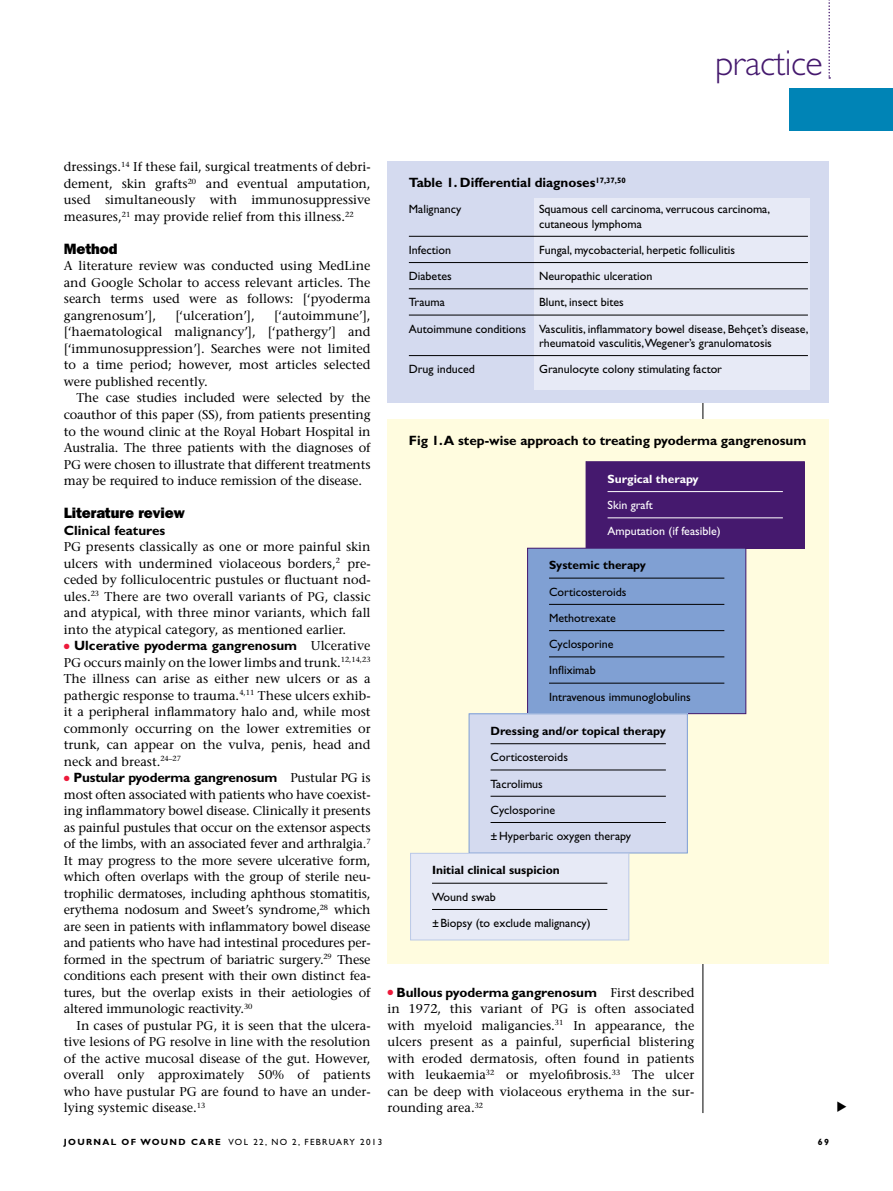
<style>
.page{position:relative;width:893px;height:1191px;background:#fff}
.page>*{position:absolute;margin:0;border:0;box-sizing:border-box;transform-origin:0 0}
.t1{font:300 36px "Gill Sans Std";letter-spacing:-.015em;color:#45196e}
.t2{font:15px "ITC Franklin Gothic Std Hvy";letter-spacing:-.01em;color:#000}
.t3{font:700 13.5px "Gill Sans Std";color:#000}
.t4{font:500 12.75px/16.5px "Stone Serif Std";color:#000;text-align:justify}
.t5{font:12px/26.2px "Gill Sans Std";color:#000}
.t6{font:700 12px "Gill Sans Std";color:#000}
.t7{font:12px/26.2px "Gill Sans Std";color:#fff}
.t8{font:700 12px "Gill Sans Std";color:#fff}
.t9{font:9px "Gill Sans Std";letter-spacing:.15em;color:#000}
.t10{font:700 9px "Gill Sans Std";color:#000}
.s1{color:#ed1a3b}
.s2{font-family:"Stone Serif Std";font-weight:500;font-size:12.75px}
.s3{font-weight:700}
</style>
<div class="page">
<div style="left:789px;top:89px;width:104px;height:42px;background:#0084b6"></div>
<svg style="left:828px;top:0;width:2px;height:79px"></svg>
<hr style="left:703px;top:161px;width:1px;height:952px;background:#000">
<div style="left:388px;top:161px;width:441px;height:241px;background:#d4daef"></div>
<div style="left:534px;top:198px;width:276px;height:191px;background:#e7eaf6"></div>
<hr style="left:409px;top:236px;width:399px;height:1px;background:#000">
<hr style="left:409px;top:262px;width:399px;height:1px;background:#000">
<hr style="left:409px;top:288px;width:399px;height:1px;background:#000">
<hr style="left:409px;top:315px;width:399px;height:1px;background:#000">
<hr style="left:409px;top:355px;width:399px;height:1px;background:#000">
<div style="left:388px;top:419px;width:441px;height:544px;background:#fffcdf"></div>
<div style="left:586px;top:462px;width:218px;height:86px;background:#45196e"></div>
<hr style="left:608px;top:491px;width:175px;height:1px;background:#fff">
<hr style="left:608px;top:517px;width:175px;height:1px;background:#fff">
<div style="left:586px;top:461px;width:219px;height:87px;border:1px solid #45196e"></div>
<div style="left:528px;top:548px;width:218px;height:165px;background:#80a0d3"></div>
<hr style="left:549px;top:578px;width:175px;height:1px;background:#000">
<hr style="left:549px;top:604px;width:175px;height:1px;background:#000">
<hr style="left:549px;top:630px;width:175px;height:1px;background:#000">
<hr style="left:549px;top:656px;width:175px;height:1px;background:#000">
<hr style="left:549px;top:683px;width:175px;height:1px;background:#000">
<div style="left:527px;top:548px;width:219px;height:166px;border:1px solid #45196e"></div>
<div style="left:469px;top:714px;width:218px;height:139px;background:#d4daef"></div>
<hr style="left:491px;top:743px;width:175px;height:1px;background:#000">
<hr style="left:491px;top:769px;width:175px;height:1px;background:#000">
<hr style="left:491px;top:796px;width:175px;height:1px;background:#000">
<hr style="left:491px;top:822px;width:175px;height:1px;background:#000">
<div style="left:469px;top:713px;width:219px;height:140px;border:1px solid #80a0d3"></div>
<div style="left:411px;top:853px;width:218px;height:87px;background:#e7eaf6"></div>
<hr style="left:432px;top:883px;width:175px;height:1px;background:#000">
<hr style="left:432px;top:909px;width:175px;height:1px;background:#000">
<div style="left:410px;top:853px;width:219px;height:87px;border:1px solid #bbc9e7"></div>
<h1 class="t1" style="left:715px;top:43px;width:109px">practice</h1>
<p class="t4" style="left:64px;top:159px;width:308px">dressings.<sup>14</sup> If these fail, surgical treatments of debri&shy;dement, skin grafts<sup>20</sup> and eventual amputation, used simultaneously with immunosuppressive measures,<sup>21</sup> may provide relief from this illness.<sup>22</sup></p>
<p class="t2" style="left:64px;top:240px;width:55px">Method</p>
<p class="t4" style="left:64px;top:258px;width:308px">A literature review was conducted using MedLine and Google Scholar to access relevant articles. The search terms used were as follows: [‘pyoderma gangrenosum’],</p>
<p class="t4" style="left:64px;top:307px;width:308px;text-indent:210px">[‘autoimmune’], [‘haematological malignancy’], [‘pathergy’] and [‘immunosuppression’]. Searches were not limited to a time period; however, most articles selected were published recently.</p>
<p class="t4" style="left:64px;top:390px;width:308px;text-indent:13px">The case studies included were selected by the coauthor of this paper (SS), from patients presenting to the wound clinic at the Royal Hobart Hospital in Australia. The three patients with the diagnoses of PG were chosen to illustrate that different treatments may be required to induce remission of the disease.</p>
<p class="t2" style="left:64px;top:504px;width:123px">Literature review</p>
<p class="t3" style="left:64px;top:522px;width:103px">Clinical features</p>
<p class="t4" style="left:64px;top:538px;width:308px">PG presents classically as one or more painful skin ulcers with undermined violaceous borders,<sup>2</sup> pre&shy;ceded by folliculocentric pustules or fluctuant nod&shy;ules.<sup>23</sup> There are two overall variants of PG, classic and atypical, with three minor variants, which fall into the atypical category, as mentioned earlier.</p>
<p class="t3" style="left:64px;top:637px;width:308px"><span class="s1">●</span> Ulcerative pyoderma gangrenosum <span class="s2">Ulcerative</span></p>
<p class="t4" style="left:64px;top:654px;width:308px">PG occurs mainly on the lower limbs and trunk.<sup>12,14,23<br></sup>The illness can arise as either new ulcers or as a pathergic response to trauma.<sup>4,11</sup> These ulcers exhib&shy;it a peripheral inflammatory halo and, while most commonly occurring on the lower extremities or trunk, can appear on the vulva, penis, head and neck and breast.<sup>24–27</sup></p>
<p class="t3" style="left:64px;top:769px;width:308px"><span class="s1">●</span> Pustular pyoderma gangrenosum <span class="s2">Pustular PG is</span></p>
<p class="t4" style="left:64px;top:786px;width:308px">most often associated with patients who have coexist&shy;ing inflammatory bowel disease. Clinically it presents as painful pustules that occur on the extensor aspects of the limbs, with an associated fever and arthralgia.<sup>7<br></sup>It may progress to the more severe ulcerative form, which often overlaps with the group of sterile neu&shy;trophilic dermatoses, including aphthous stomatitis, erythema nodosum and Sweet’s syndrome,<sup>28</sup> which are seen in patients with inflammatory bowel disease and patients who have had intestinal procedures per&shy;formed in the spectrum of bariatric surgery.<sup>29</sup> These conditions each present with their own distinct fea&shy;tures, but the overlap exists in their aetiologies of altered immunologic reactivity.<sup>30</sup></p>
<p class="t4" style="left:64px;top:1017px;width:308px;text-indent:13px">In cases of pustular PG, it is seen that the ulcera&shy;tive lesions of PG resolve in line with the resolution of the active mucosal disease of the gut. However, overall only approximately 50% of patients who have pustular PG are found to have an under&shy;lying systemic disease.<sup>13</sup></p>
<p class="t4" style="left:175px;top:307px;width:81px">[‘ulceration’],</p>
<p class="t3" style="left:409px;top:174px;width:218px">Table 1. Differential diagnoses<sup>17,37,50</sup></p>
<p class="t5" style="left:409px;top:196px;width:54px">Malignancy</p>
<p class="t5" style="left:539px;top:202px;width:232px;line-height:14.2px">Squamous cell carcinoma, verrucous carcinoma, cutaneous lymphoma</p>
<p class="t5" style="left:409px;top:237px;width:44px">Infection</p>
<p class="t5" style="left:539px;top:237px;width:197px">Fungal, mycobacterial, herpetic folliculitis</p>
<p class="t5" style="left:409px;top:263px;width:44px">Diabetes</p>
<p class="t5" style="left:539px;top:263px;width:115px">Neuropathic ulceration</p>
<p class="t5" style="left:409px;top:289px;width:38px">Trauma</p>
<p class="t5" style="left:409px;top:289px;width:401px;text-indent:130px">Blunt, insect bites<br>Autoimmune conditions Vasculitis, inflammatory bowel disease, Behçet’s disease,</p>
<p class="t5" style="left:539px;top:330px;width:234px">rheumatoid vasculitis,Wegener’s granulomatosis</p>
<p class="t5" style="left:409px;top:356px;width:68px">Drug induced</p>
<p class="t5" style="left:539px;top:356px;width:184px">Granulocyte colony stimulating factor</p>
<p class="t3" style="left:409px;top:432px;width:399px">Fig 1. A step-wise approach to treating pyoderma gangrenosum</p>
<p class="t8" style="left:608px;top:472px;width:93px">Surgical therapy</p>
<p class="t7" style="left:608px;top:492px;width:115px">Skin graft<br>Amputation (if feasible)</p>
<p class="t6" style="left:549px;top:558px;width:98px">Systemic therapy</p>
<p class="t5" style="left:549px;top:578px;width:143px">Corticosteroids<br>Methotrexate<br>Cyclosporine<br>Infliximab<br>Intravenous immunoglobulins</p>
<p class="t6" style="left:491px;top:724px;width:177px">Dressing and/or topical therapy</p>
<p class="t5" style="left:491px;top:744px;width:142px">Corticosteroids<br>Tacrolimus<br>Cyclosporine<br>±Hyperbaric oxygen therapy</p>
<p class="t6" style="left:432px;top:863px;width:129px">Initial clinical suspicion</p>
<p class="t5" style="left:432px;top:883px;width:160px">Wound swab<br>± Biopsy (to exclude malignancy)</p>
<p class="t3" style="left:388px;top:984px;width:308px"><span class="s1">●</span> Bullous pyoderma gangrenosum <span class="s2">First described</span></p>
<p class="t4" style="left:388px;top:1000px;width:308px">in 1972, this variant of PG is often associated with myeloid maligancies.<sup>31</sup> In appearance, the ulcers present as a painful, superficial blistering with eroded dermatosis, often found in patients with leukaemia<sup>32</sup> or myelofibrosis.<sup>33</sup> The ulcer can be deep with violaceous erythema in the sur&shy;rounding area.<sup>32</sup></p>
<p class="t9" style="left:64px;top:1137px;width:320px"><span class="s3">jour na l of wound ca r e</span> vol 22, no 2, Februa ry 2013</p>
<p class="t10" style="left:818px;top:1136px;width:13px">69</p>
</div>
